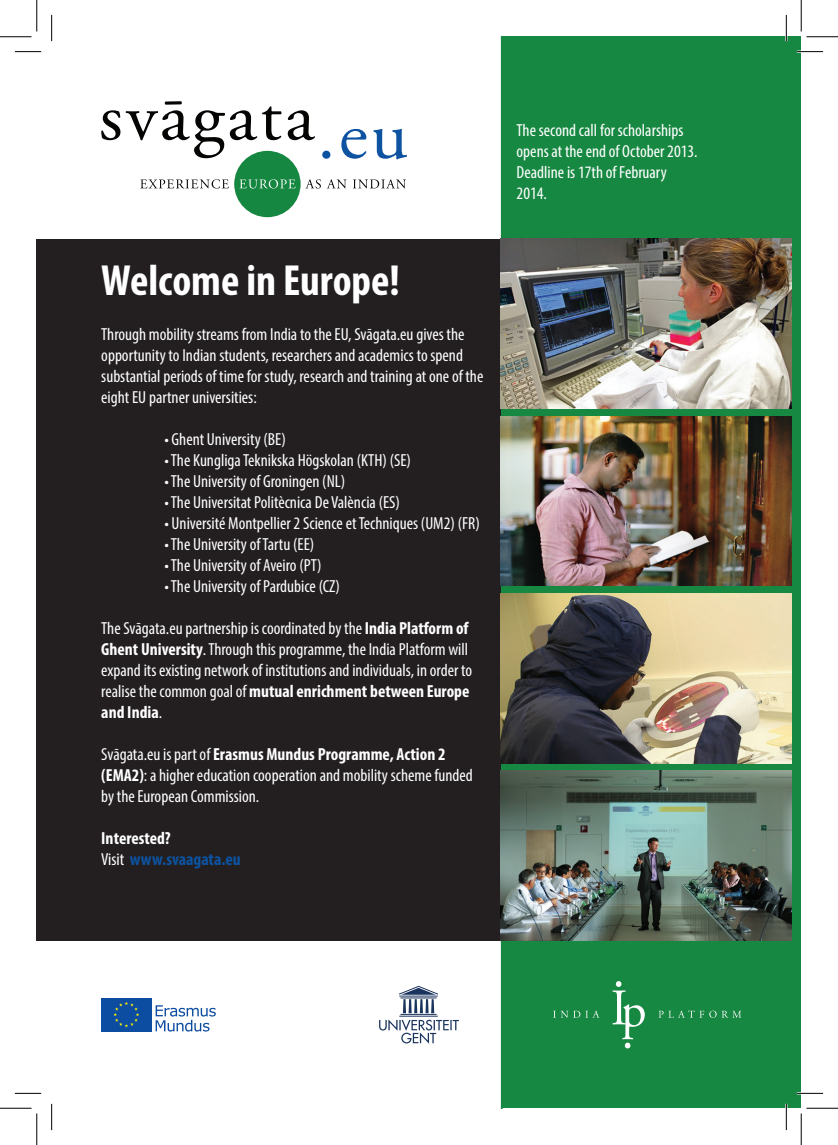
<style>
.page{position:relative;width:838px;height:1145px;background:#fff}
.page>*{position:absolute;margin:0;border:0;box-sizing:border-box;transform-origin:0 0}
.t1{font:700 condensed 43.75px "Myriad Pro";color:#fff}
.t2{font:condensed 17.5px/21px "Myriad Pro";color:#fff}
.t3{font:700 condensed 17.5px/21px "Myriad Pro";color:#0c53a2}
.s1{font-weight:700}
.s2{color:#fff}
.s3{font-weight:400;color:#fff}
</style>
<div class="page">
<div style="left:501px;top:37px;width:300px;height:1071px;background:#178842"></div>
<div style="left:37px;top:239px;width:464px;height:702px;background:#231f20"></div>
<div style="left:101px;top:998px;width:50px;height:33px;background:#0d4da1"></div>
<svg style="left:113px;top:1002px;width:26px;height:25px"></svg>
<svg style="left:156px;top:1005px;width:60px;height:27px"></svg>
<svg style="left:379px;top:986px;width:80px;height:58px"></svg>
<img style="left:234px;top:151px;width:66px;height:66px;border-radius:33px">
<img style="left:194px;top:106px;width:121px;height:52px">
<img style="left:165px;top:101px;width:17px;height:4px">
<img style="left:322px;top:129px;width:85px;height:30px">
<img style="left:305px;top:179px;width:90px;height:10px">
<img style="left:501px;top:594px;width:290px;height:169px">
<img style="left:501px;top:239px;width:290px;height:170px">
<img style="left:612px;top:990px;width:13px;height:34px">
<img style="left:622px;top:1004px;width:22px;height:35px">
<svg style="left:615px;top:981px;width:6px;height:6px"></svg>
<svg style="left:624px;top:1043px;width:6px;height:5px"></svg>
<img style="left:553px;top:1011px;width:46px;height:7px">
<img style="left:677px;top:1010px;width:64px;height:8px">
<img style="left:501px;top:771px;width:290px;height:170px">
<img style="left:501px;top:416px;width:290px;height:170px">
<hr style="left:796px;top:51px;width:27px;height:2px;background:#fff">
<hr style="left:796px;top:1092px;width:27px;height:2px;background:#fff">
<hr style="left:785px;top:15px;width:2px;height:26px;background:#fff">
<hr style="left:785px;top:1104px;width:2px;height:26px;background:#fff">
<svg style="left:15px;top:51px;width:26px;height:1px"></svg>
<svg style="left:796px;top:51px;width:27px;height:1px"></svg>
<svg style="left:15px;top:1093px;width:26px;height:1px"></svg>
<svg style="left:796px;top:1093px;width:27px;height:1px"></svg>
<svg style="left:51px;top:15px;width:1px;height:26px"></svg>
<svg style="left:51px;top:1104px;width:1px;height:26px"></svg>
<svg style="left:786px;top:15px;width:1px;height:26px"></svg>
<svg style="left:786px;top:1104px;width:1px;height:26px"></svg>
<hr style="left:0;top:36px;width:32px;height:1px;background:#000">
<hr style="left:806px;top:36px;width:31px;height:1px;background:#000">
<hr style="left:0;top:1108px;width:32px;height:1px;background:#000">
<hr style="left:806px;top:1108px;width:31px;height:1px;background:#000">
<hr style="left:36px;top:0;width:1px;height:31px;background:#000">
<hr style="left:36px;top:1113px;width:1px;height:32px;background:#000">
<hr style="left:800px;top:0;width:1px;height:31px;background:#000">
<hr style="left:800px;top:1113px;width:1px;height:32px;background:#000">
<h1 class="t1" style="left:101px;top:253px;width:300px">Welcome in Europe!</h1>
<p class="t2" style="left:101px;top:324px;width:383px">Through mobility streams from India to the EU, Svāgata.eu gives the opportunity to Indian students, researchers and academics to spend substantial periods of time for study, research and training at one of the eight EU partner universities:</p>
<p class="t2" style="left:164px;top:429px;width:123px">• Ghent University (BE)</p>
<p class="t2" style="left:164px;top:450px;width:248px">•The KungligaTeknikska Högskolan (KTH) (SE)</p>
<p class="t2" style="left:164px;top:471px;width:182px">•The University of Groningen (NL)</p>
<p class="t2" style="left:164px;top:492px;width:237px">•The Universitat Politècnica De València (ES)</p>
<p class="t2" style="left:164px;top:513px;width:317px">• Université Montpellier 2 Science etTechniques (UM2) (FR)</p>
<p class="t2" style="left:164px;top:534px;width:151px">•The University ofTartu (EE)</p>
<p class="t2" style="left:164px;top:555px;width:159px">•The University of Aveiro (PT)</p>
<p class="t2" style="left:164px;top:576px;width:177px">•The University of Pardubice (CZ)</p>
<p class="t2" style="left:101px;top:618px;width:372px">The Svāgata.eu partnership is coordinated by the <span class="s1">India Platform of Ghent University</span>.Through this programme, the India Platform will expand its existing network of institutions and individuals, in order to realise the common goal of <span class="s1">mutual enrichment between Europe and India</span>.</p>
<p class="t2" style="left:101px;top:744px;width:373px">Svāgata.eu is part of <span class="s1">Erasmus Mundus Programme, Action 2 (EMA2)</span>: a higher education cooperation and mobility scheme funded by the European Commission.</p>
<p class="t3" style="left:101px;top:827px;width:141px"><span class="s2">Interested?<br></span><span class="s3">Visit</span> www.svaagata.eu</p>
<p class="t2" style="left:516px;top:120px;width:182px">The second call for scholarships opens at the end of October 2013.<br>Deadline is 17th of February<br>2014.</p>
</div>
